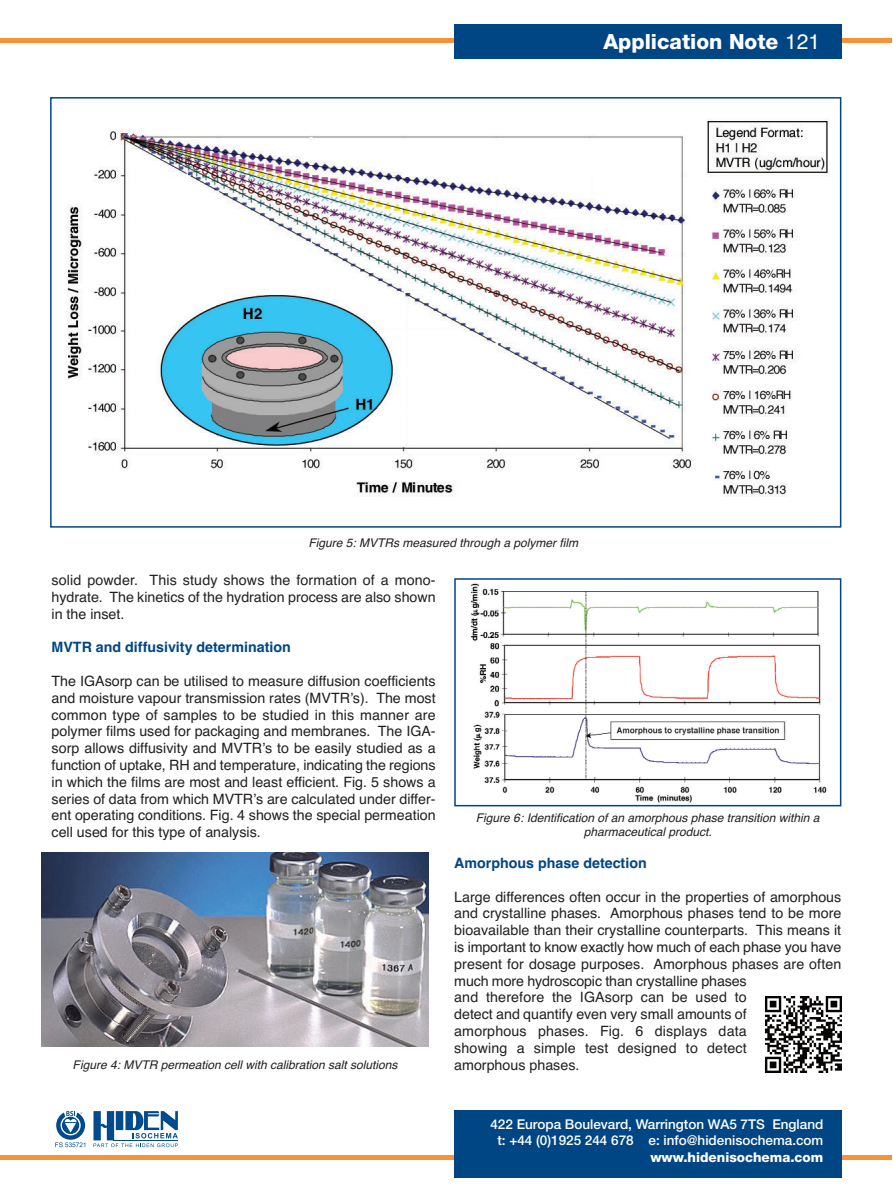
<style>
.page{position:relative;width:893px;height:1190px;background:#fff}
.page>*{position:absolute;margin:0;border:0;box-sizing:border-box;transform-origin:0 0}
.t1{font:800 21px "Helvetica Neue CE";color:#fff}
.t2{font:14.25px/16.8px "Helvetica";color:#231f20;text-align:justify}
.t3{font:700 14.25px "Helvetica";color:#004684}
.t4{font:500 13.5px/16.5px "Helvetica Neue CE";color:#fff;text-align:center}
.t5{font:800 13.5px "Helvetica Neue CE";color:#fff}
.t6{font:italic 12px/14.4px "Helvetica";color:#231f20;text-align:center}
.s1{font-family:"Helvetica";font-weight:400}
</style>
<div class="page">
<div style="left:0;top:1154px;width:891px;height:5px;background:#f69238"></div>
<svg style="left:55px;top:1111px;width:30px;height:36px"></svg>
<svg style="left:93px;top:1111px;width:85px;height:36px"></svg>
<div style="left:454px;top:1110px;width:387px;height:68px;background:#004684"></div>
<div style="left:0;top:38px;width:891px;height:5px;background:#f69238"></div>
<div style="left:454px;top:24px;width:387px;height:35px;background:#004684"></div>
<img style="left:66px;top:119px;width:763px;height:378px">
<div style="left:50px;top:97px;width:791px;height:430px;border:2px solid #004684"></div>
<img style="left:470px;top:583px;width:357px;height:220px">
<div style="left:454px;top:578px;width:387px;height:228px;border:2px solid #004684"></div>
<img style="left:764px;top:996px;width:77px;height:76px">
<img style="left:42px;top:852px;width:386px;height:194px">
<h1 class="t1" style="left:603px;top:34px;width:218px">Application Note <span class="s1">121</span></h1>
<p class="t6" style="left:308px;top:537px;width:271px">Figure 5: MVTRs measured through a polymer film</p>
<p class="t2" style="left:52px;top:573px;width:385px">solid powder. This study shows the formation of a mono&shy;hydrate. The kinetics of the hydration process are also shown in the inset.</p>
<p class="t3" style="left:52px;top:642px;width:241px">MVTR and diffusivity determination</p>
<p class="t2" style="left:52px;top:674px;width:385px">The IGAsorp can be utilised to measure diffusion coefficients and moisture vapour transmission rates (MVTR’s). The most common type of samples to be studied in this manner are polymer films used for packaging and membranes. The IGA&shy;sorp allows diffusivity and MVTR’s to be easily studied as a function of uptake, RH and temperature, indicating the regions in which the films are most and least efficient. Fig. 5 shows a series of data from which MVTR’s are calculated under differ&shy;ent operating conditions. Fig. 4 shows the special permeation cell used for this type of analysis.</p>
<p class="t6" style="left:476px;top:811px;width:345px">Figure 6: Identification of an amorphous phase transition within a pharmaceutical product.</p>
<p class="t3" style="left:454px;top:857px;width:194px">Amorphous phase detection</p>
<p class="t2" style="left:454px;top:889px;width:388px;text-align:left">Large differences often occur in the properties of amorphous and crystalline phases. Amorphous phases tend to be more bioavailable than their crystalline counterparts. This means it is important to know exactly how much of each phase you have present for dosage purposes. Amorphous phases are often much more hydroscopic than crystalline phases<br>and therefore the IGAsorp can be used to<br>detect and quantify even very small amounts of<br>amorphous phases. Fig. 6 displays data<br>showing a simple test designed to detect</p>
<p class="t6" style="left:73px;top:1058px;width:326px">Figure 4: MVTR permeation cell with calibration salt solutions</p>
<p class="t2" style="left:454px;top:1057px;width:127px">amorphous phases.</p>
<p class="t4" style="left:490px;top:1116px;width:334px">422 Europa Boulevard, Warrington WA5 7TS England t: +44 (0)1925 244 678 e: info@hidenisochema.com</p>
<p class="t5" style="left:650px;top:1151px;width:174px">www.hidenisochema.com</p>
</div>
